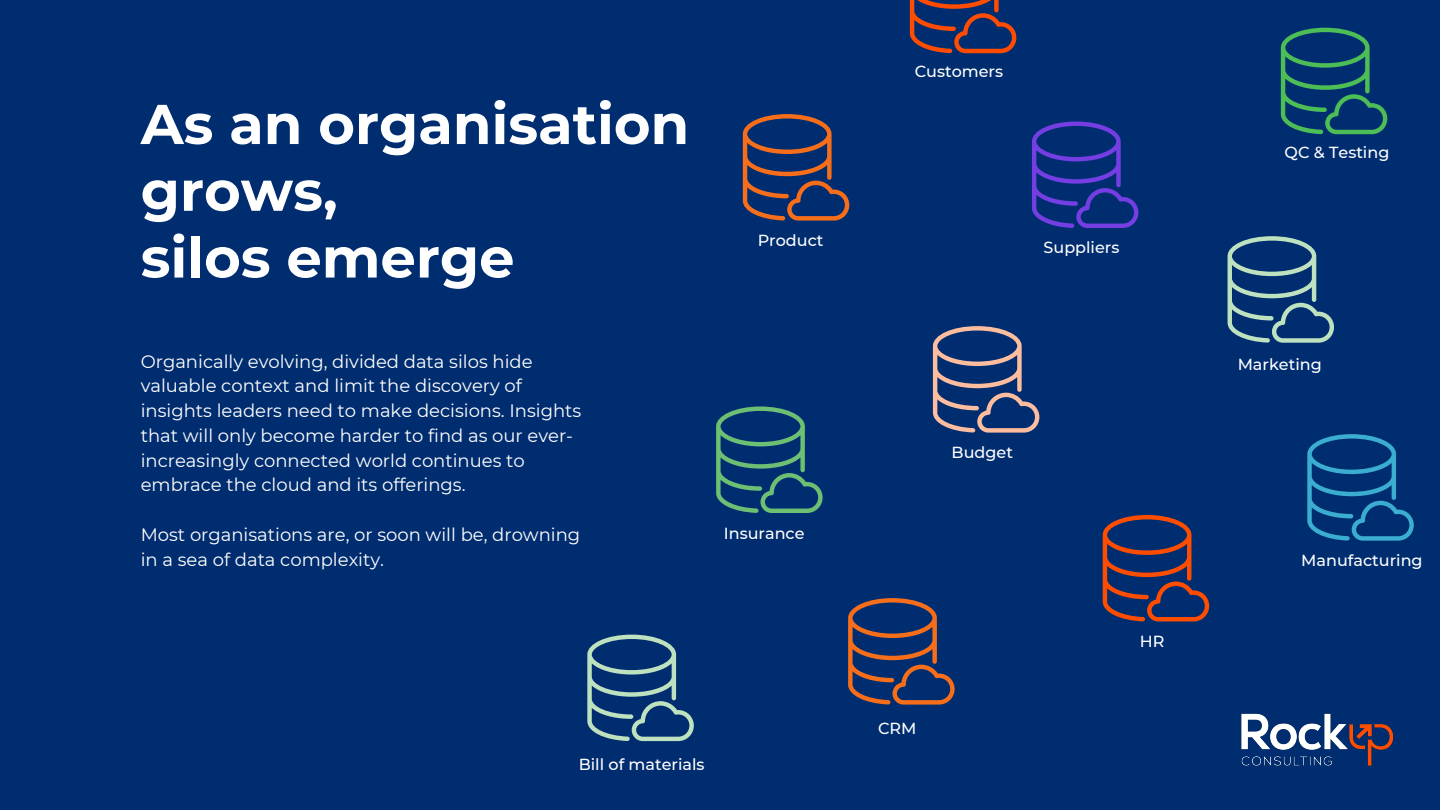
<style>
.page{position:relative;width:1440px;height:810px;background:#002d70}
.page>*{position:absolute;margin:0;border:0;box-sizing:border-box;transform-origin:0 0}
.t1{font:700 56px/66.8px "Montserrat";color:#fff}
.t2{font:18px/24.8px "Montserrat";color:#fff}
.t3{font:500 16px "Montserrat";color:#fff}
</style>
<div class="page">
<svg style="left:848px;top:598px;width:107px;height:107px"></svg>
<svg style="left:1032px;top:122px;width:106px;height:106px"></svg>
<svg style="left:743px;top:114px;width:106px;height:107px"></svg>
<svg style="left:933px;top:326px;width:106px;height:107px"></svg>
<svg style="left:1281px;top:28px;width:106px;height:106px"></svg>
<svg style="left:1307px;top:434px;width:107px;height:107px"></svg>
<svg style="left:1103px;top:515px;width:106px;height:106px"></svg>
<svg style="left:1228px;top:236px;width:106px;height:107px"></svg>
<svg style="left:587px;top:635px;width:107px;height:106px"></svg>
<svg style="left:716px;top:407px;width:107px;height:106px"></svg>
<img style="left:1241px;top:713px;width:153px;height:53px">
<svg style="left:910px;top:0;width:106px;height:53px"></svg>
<p class="t1" style="left:141px;top:91px;width:550px">As an organisation grows,</p>
<p class="t1" style="left:141px;top:224px;width:375px">silos emerge</p>
<p class="t2" style="left:141px;top:349px;width:442px">Organically evolving, divided data silos hide valuable context and limit the discovery of insights leaders need to make decisions. Insights that will only become harder to find as our ever&shy;increasingly connected world continues to embrace the cloud and its offerings.</p>
<p class="t2" style="left:141px;top:522px;width:441px">Most organisations are, or soon will be, drowning in a sea of data complexity.</p>
<p class="t3" style="left:758px;top:231px;width:67px">Product</p>
<p class="t3" style="left:724px;top:524px;width:82px">Insurance</p>
<p class="t3" style="left:579px;top:755px;width:127px">Bill of materials</p>
<p class="t3" style="left:915px;top:61px;width:90px">Customers</p>
<p class="t3" style="left:1044px;top:237px;width:77px">Suppliers</p>
<p class="t3" style="left:952px;top:443px;width:63px">Budget</p>
<p class="t3" style="left:878px;top:719px;width:40px">CRM</p>
<p class="t3" style="left:1140px;top:631px;width:26px">HR</p>
<p class="t3" style="left:1285px;top:143px;width:106px">QC &amp; Testing</p>
<p class="t3" style="left:1238px;top:355px;width:86px">Marketing</p>
<p class="t3" style="left:1301px;top:551px;width:123px">Manufacturing</p>
</div>
